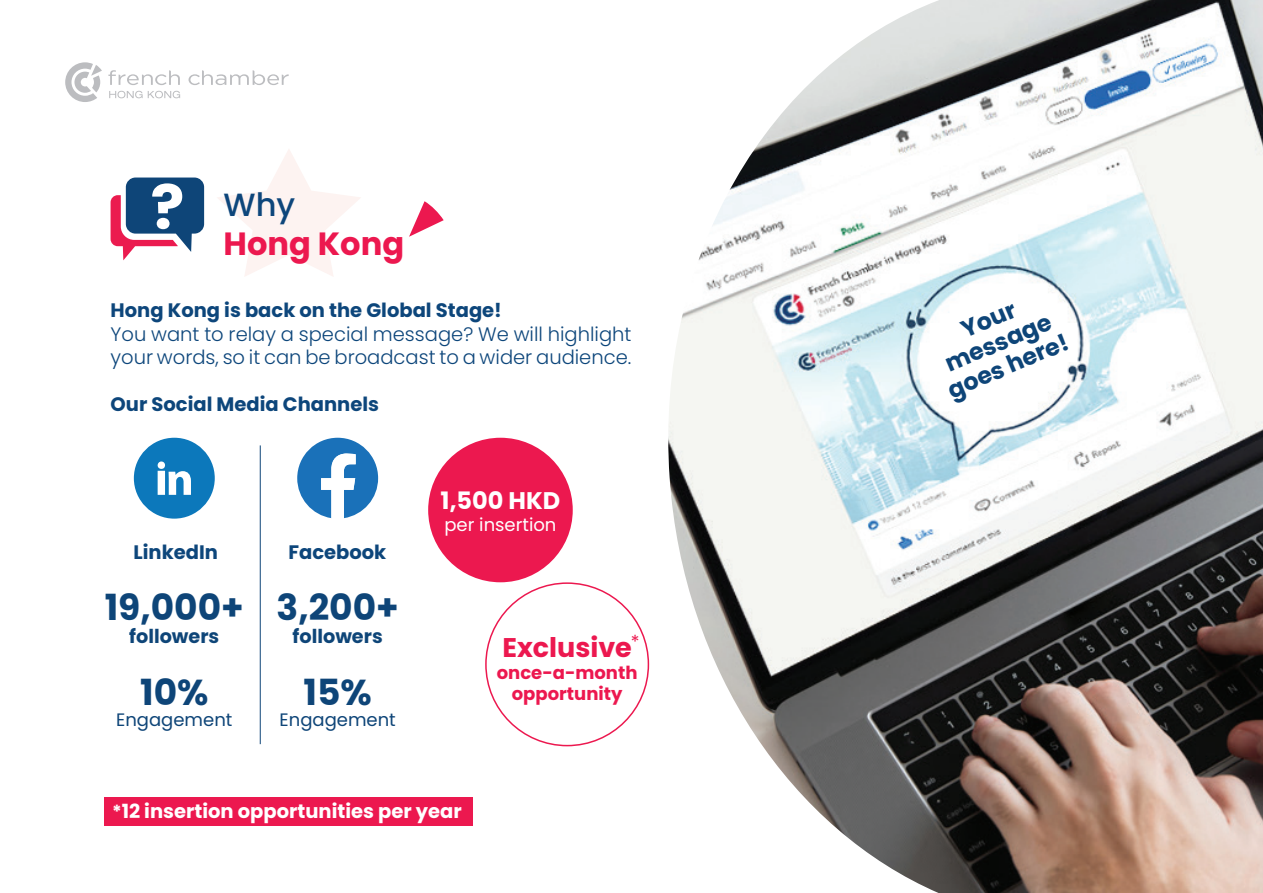
<style>
.page{position:relative;width:1263px;height:893px;background:#fff}
.page>*{position:absolute;margin:0;border:0;box-sizing:border-box;transform-origin:0 0}
.t1{font:700 36px "Poppins";color:#0e4578}
.t2{font:700 32.1px "Poppins";color:#ec184f}
.t3{font:500 32.1px "Poppins";color:#0d467b}
.t4{font:700 27px "Poppins";color:#ec184f}
.t5{font:700 24px "Poppins";color:#fff}
.t6{font:700 23.7px/25px "Poppins";color:#0e4578;text-align:center}
.t7{font:300 19.5px/23.4px "Poppins";color:#0d467b}
.t8{font:700 19.5px "Poppins";color:#0d467b}
.t9{font:700 19.5px "Poppins";color:#fff}
.t10{font:700 19.2px "Poppins";color:#0e4578}
.t11{font:700 18px/21.6px "Poppins";color:#ec184f;text-align:center}
.t12{font:18px "Poppins";color:#0e4578}
.t13{font:18px "Poppins";color:#fff}
.t14{font:18px "Poppins";color:#ec184f}
.s1{font-size:18px}
</style>
<div class="page">
<svg style="left:108px;top:70px;width:72px;height:15px"></svg>
<svg style="left:189px;top:70px;width:100px;height:15px"></svg>
<svg style="left:109px;top:91px;width:71px;height:7px"></svg>
<svg style="left:65px;top:62px;width:37px;height:40px"></svg>
<svg style="left:409px;top:201px;width:35px;height:36px"></svg>
<svg style="left:218px;top:149px;width:142px;height:127px"></svg>
<svg style="left:111px;top:178px;width:93px;height:82px"></svg>
<div style="left:428px;top:438px;width:145px;height:144px;background:#ec184f;border-radius:50%"></div>
<svg style="left:297px;top:438px;width:81px;height:81px"></svg>
<div style="left:134px;top:438px;width:81px;height:81px;background:#0c78bb;border-radius:50%"></div>
<svg style="left:158px;top:461px;width:33px;height:34px"></svg>
<hr style="left:260px;top:445px;width:1px;height:299px;background:#0e4578">
<img style="left:668px;top:0;width:595px;height:893px">
<div style="left:105px;top:797px;width:368px;height:29px;background:#ec184f"></div>
<h2 class="t3" style="left:224px;top:186px;width:73px">Why</h2>
<h2 class="t2" style="left:224px;top:225px;width:182px">Hong Kong</h2>
<p class="t8" style="left:111px;top:299px;width:393px">Hong Kong is back on the Global Stage!</p>
<p class="t7" style="left:111px;top:322px;width:522px">You want to relay a special message? We will highlight your words, so it can be broadcast to a wider audience.</p>
<p class="t8" style="left:111px;top:393px;width:270px">Our Social Media Channels</p>
<p class="t8" style="left:134px;top:541px;width:86px">LinkedIn</p>
<p class="t8" style="left:288px;top:541px;width:99px">Facebook</p>
<h1 class="t1" style="left:105px;top:587px;width:141px">19,000+</h1>
<p class="t10" style="left:129px;top:625px;width:92px">followers</p>
<h1 class="t1" style="left:277px;top:587px;width:124px">3,200+</h1>
<p class="t10" style="left:293px;top:625px;width:92px">followers</p>
<h1 class="t1" style="left:140px;top:672px;width:70px">10%</h1>
<h1 class="t1" style="left:303px;top:672px;width:70px">15%</h1>
<p class="t12" style="left:116px;top:710px;width:118px">Engagement</p>
<p class="t12" style="left:280px;top:710px;width:118px">Engagement</p>
<p class="t5" style="left:441px;top:487px;width:121px">1,500 HKD</p>
<p class="t13" style="left:444px;top:514px;width:114px">per insertion</p>
<p class="t14" style="left:631px;top:631px;width:10px">*</p>
<h3 class="t4" style="left:502px;top:632px;width:131px">Exclusive</h3>
<p class="t11" style="left:497px;top:661px;width:142px">once-a-month opportunity</p>
<p class="t9" style="left:112px;top:800px;width:351px"><span class="s1">*</span>12 insertion opportunities per year</p>
<p class="t6" style="left:924px;top:333px;width:130px;rotate:-23deg">Your message goes here!</p>
</div>
